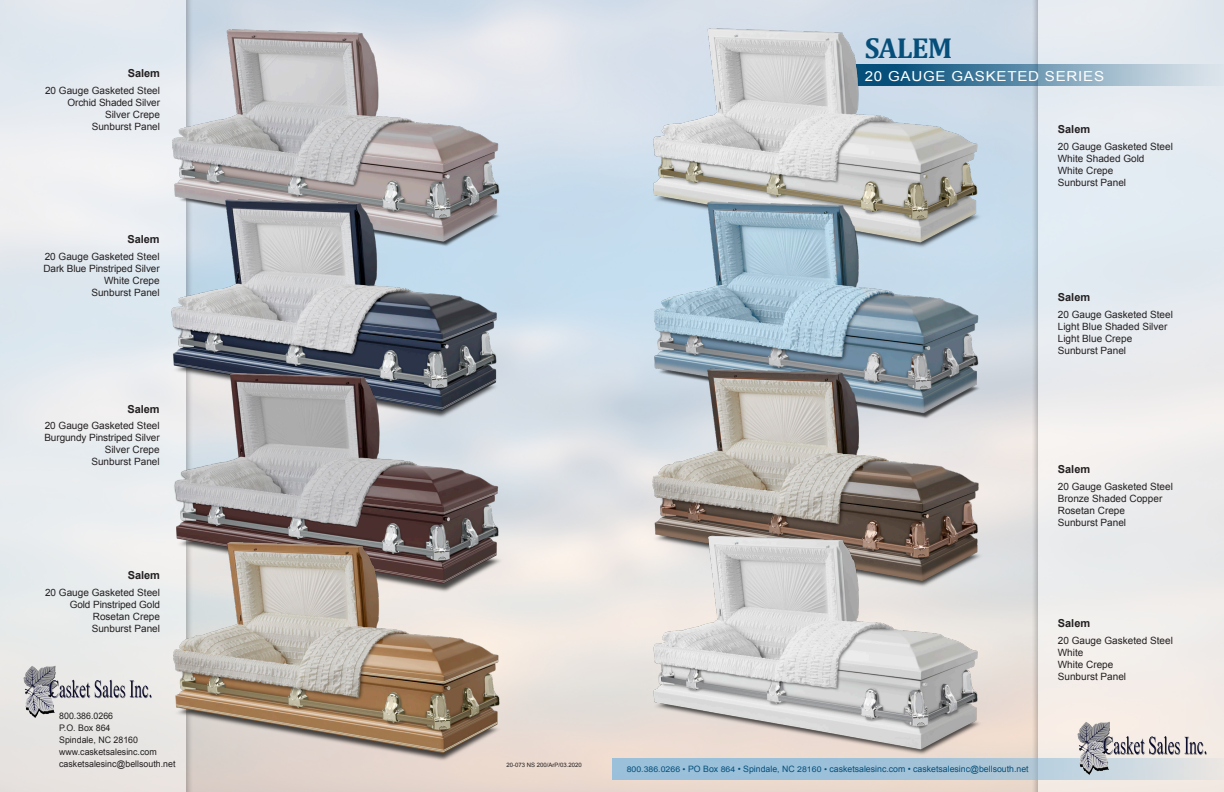
<style>
.page{position:relative;width:1224px;height:792px;background:#fff}
.page>*{position:absolute;margin:0;border:0;box-sizing:border-box;transform-origin:0 0}
.Series_Name_-_Title{font:700 29px "Cambria";letter-spacing:-.025em;color:#054f7a}
.Gauge_Size_-_Title{font:13.8px "Arial";letter-spacing:.05em;color:#fff;scale:1.1 1}
.Left_Align_-_Unit_Na{font:700 11px "Arial";color:#231f20}
.t1{font:10px/12px "Arial";color:#231f20;text-align:right}
.t2{font:9px "Arial";color:#231f20}
.t3{font:8.8px "Arial";color:#054f7a}
.Product_info{font:6px "Arial";color:#231f20}
.s1{font-size:7.9px}
</style>
<div class="page">
<div style="left:1031px;top:0;width:193px;height:792px;background:#231f20;opacity:.5"></div>
<div style="left:1038px;top:0;width:186px;height:792px;background:#e9ecef"></div>
<div style="left:0;top:0;width:186px;height:792px;background:linear-gradient(to right,#e5ebef,#e9e9ea)"></div>
<img style="left:23px;top:664px;width:129px;height:54px">
<svg style="left:612px;top:758px;width:612px;height:22px;background:#b1cada"></svg>
<img style="left:1077px;top:720px;width:132px;height:55px">
<img style="left:154px;top:14px;width:359px;height:246px">
<img style="left:153px;top:179px;width:359px;height:176px">
<img style="left:153px;top:355px;width:359px;height:247px">
<img style="left:152px;top:518px;width:359px;height:248px">
<svg style="left:981px;top:64px;width:243px;height:22px;background:#96b4c7"></svg>
<img style="left:631px;top:17px;width:350px;height:243px">
<img style="left:634px;top:179px;width:350px;height:263px">
<img style="left:636px;top:338px;width:346px;height:264px">
<img style="left:637px;top:494px;width:353px;height:281px">
<p class="Left_Align_-_Unit_Na" style="left:128px;top:66px;width:34px">Salem</p>
<p class="t1" style="left:45px;top:84px;width:117px">20 Gauge Gasketed Steel</p>
<p class="t1" style="left:67px;top:96px;width:94px">Orchid Shaded Silver<br>Silver Crepe</p>
<p class="t1" style="left:92px;top:120px;width:70px">Sunburst Panel</p>
<p class="Left_Align_-_Unit_Na" style="left:127px;top:232px;width:34px">Salem</p>
<p class="t1" style="left:45px;top:251px;width:117px">20 Gauge Gasketed Steel</p>
<p class="t1" style="left:43px;top:263px;width:118px">Dark Blue Pinstriped Silver<br>White Crepe</p>
<p class="t1" style="left:91px;top:287px;width:70px">Sunburst Panel</p>
<p class="Left_Align_-_Unit_Na" style="left:127px;top:401px;width:34px">Salem</p>
<p class="t1" style="left:45px;top:420px;width:117px">20 Gauge Gasketed Steel</p>
<p class="t1" style="left:44px;top:432px;width:117px">Burgundy Pinstriped Silver<br>Silver Crepe</p>
<p class="t1" style="left:91px;top:456px;width:70px">Sunburst Panel</p>
<p class="Left_Align_-_Unit_Na" style="left:128px;top:568px;width:34px">Salem</p>
<p class="t1" style="left:45px;top:587px;width:117px">20 Gauge Gasketed Steel</p>
<p class="t1" style="left:70px;top:599px;width:92px">Gold Pinstriped Gold<br>Rosetan Crepe</p>
<p class="t1" style="left:92px;top:623px;width:70px">Sunburst Panel</p>
<p class="t2" style="left:59px;top:710px;width:55px">800.386.0266</p>
<p class="t2" style="left:59px;top:722px;width:53px">P.O. Box 864</p>
<p class="t2" style="left:59px;top:734px;width:80px">Spindale, NC 28160</p>
<p class="t2" style="left:59px;top:746px;width:99px">www.casketsalesinc.com</p>
<p class="t2" style="left:59px;top:758px;width:118px">casketsalesinc@bellsouth.net</p>
<p class="Product_info" style="left:507px;top:761px;width:77px">20-073 NS 200/ArP/03.2020</p>
<p class="Series_Name_-_Title" style="left:865px;top:27px;width:89px">SALEM</p>
<p class="Gauge_Size_-_Title" style="left:865px;top:67px;width:219px">20 GAUGE GASKETED SERIES</p>
<p class="Left_Align_-_Unit_Na" style="left:1058px;top:122px;width:34px">Salem</p>
<p class="t1" style="left:1058px;top:140px;width:117px">20 Gauge Gasketed Steel</p>
<p class="t1" style="left:1058px;top:152px;width:88px">White Shaded Gold</p>
<p class="t1" style="left:1058px;top:164px;width:57px">White Crepe</p>
<p class="t1" style="left:1058px;top:176px;width:70px">Sunburst Panel</p>
<p class="Left_Align_-_Unit_Na" style="left:1058px;top:290px;width:34px">Salem</p>
<p class="t1" style="left:1058px;top:308px;width:117px">20 Gauge Gasketed Steel</p>
<p class="t1" style="left:1058px;top:320px;width:111px">Light Blue Shaded Silver</p>
<p class="t1" style="left:1058px;top:332px;width:76px">Light Blue Crepe</p>
<p class="t1" style="left:1058px;top:344px;width:70px">Sunburst Panel</p>
<p class="Left_Align_-_Unit_Na" style="left:1058px;top:462px;width:34px">Salem</p>
<p class="t1" style="left:1058px;top:480px;width:117px">20 Gauge Gasketed Steel</p>
<p class="t1" style="left:1058px;top:492px;width:106px">Bronze Shaded Copper</p>
<p class="t1" style="left:1058px;top:504px;width:69px">Rosetan Crepe</p>
<p class="t1" style="left:1058px;top:516px;width:70px">Sunburst Panel</p>
<p class="Left_Align_-_Unit_Na" style="left:1058px;top:616px;width:34px">Salem</p>
<p class="t1" style="left:1058px;top:634px;width:117px">20 Gauge Gasketed Steel</p>
<p class="t1" style="left:1058px;top:646px;width:27px">White</p>
<p class="t1" style="left:1058px;top:658px;width:57px">White Crepe</p>
<p class="t1" style="left:1058px;top:670px;width:70px">Sunburst Panel</p>
<p class="t3" style="left:627px;top:764px;width:403px"><span class="s1">800.386.0266 •</span> PO Box <span class="s1">864</span> • Spindale, NC <span class="s1">28160 •</span> casketsalesinc.com • casketsalesinc@bellsouth.net</p>
</div>
